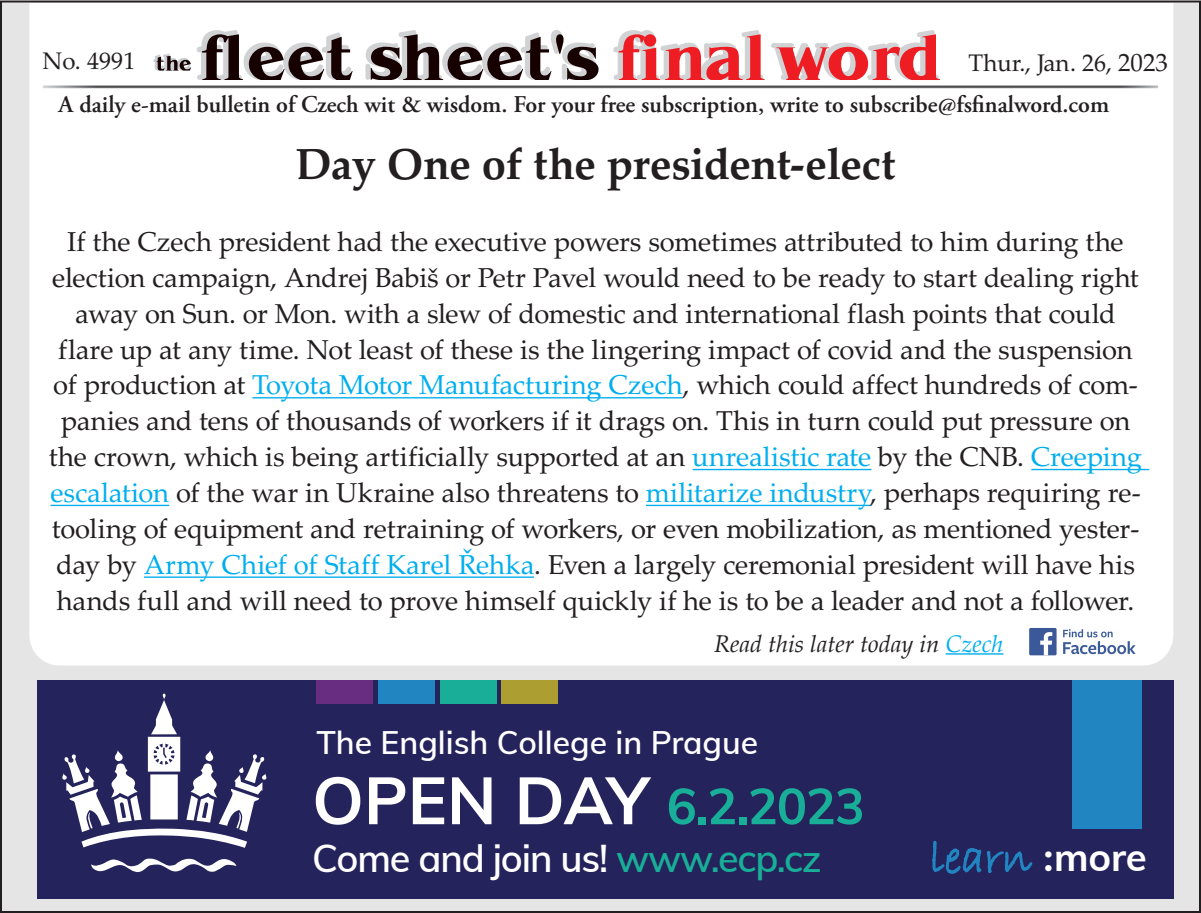
<style>
.page{position:relative;width:1201px;height:913px;background:#fff}
.page>*{position:absolute;margin:0;border:0;box-sizing:border-box;transform-origin:0 0}
.t1{font:700 50px "Muli";color:#18ae98}
.t2{font:46.8px "Bradley Hand ITC";color:#2185c2}
.t3{font:700 43.6px "Palatino LTCE";letter-spacing:-.01em;color:#231f20}
.t4{font:600 37.8px "Muli";letter-spacing:-.03em;color:#fff}
.t5{font:600 31.8px "Muli";color:#fff}
.t6{font:27.4px/35.8px "Palatino LTCE";letter-spacing:-.005em;color:#231f20;text-align:center}
.t7{font:600 24px "Adobe Garamond Pro";color:#231f20}
.t8{font:italic 24px "Palatino";color:#231f20}
.t9{font:24px "Palatino LTCE";letter-spacing:.005em;color:#231f20}
.s1{font-size:25px}
.s2{color:#00aeef}
.s3{font-size:65.8px;color:#fff}
.s4{color:#18ae98}
.s5{font-family:"Gotham Rounded";font-weight:700;font-size:36.2px;color:#fff}
.s6{font-family:"Muli";font-weight:700;font-size:38.4px;color:#fff}
</style>
<div class="page">
<div style="left:1px;top:1px;width:1198px;height:910px;background:#e5e5e5"></div>
<div style="left:28px;top:1px;width:1146px;height:665px;background:#fff"></div>
<img style="left:40px;top:83px;width:1120px;height:7px">
<svg style="left:153px;top:30px;width:446px;height:50px;background:#aaa3a4"></svg>
<svg style="left:611px;top:30px;width:328px;height:50px;background:#eda0a3"></svg>
<hr style="left:945px;top:653px;width:58px;height:1px;background:#00aeef">
<svg style="left:1062px;top:629px;width:73px;height:25px;background:#c8d1e2"></svg>
<div style="left:1028px;top:627px;width:28px;height:28px;background:#3b5998;border-radius:2px"></div>
<svg style="left:1040px;top:632px;width:12px;height:23px"></svg>
<hr style="left:252px;top:397px;width:430px;height:1px;background:#00aeef">
<hr style="left:692px;top:468px;width:179px;height:2px;background:#00aeef">
<hr style="left:1031px;top:468px;width:118px;height:2px;background:#00aeef">
<hr style="left:50px;top:504px;width:119px;height:2px;background:#00aeef">
<hr style="left:646px;top:504px;width:224px;height:2px;background:#00aeef">
<hr style="left:144px;top:576px;width:390px;height:1px;background:#00aeef">
<div style="left:37px;top:680px;width:1136px;height:218px;background:#25235b"></div>
<svg style="left:49px;top:693px;width:231px;height:184px;background:#53517d"></svg>
<div style="left:316px;top:680px;width:57px;height:23px;background:#682c81"></div>
<div style="left:378px;top:680px;width:57px;height:23px;background:#2185c2"></div>
<div style="left:439px;top:680px;width:57px;height:23px;background:#18ae98"></div>
<div style="left:501px;top:680px;width:57px;height:23px;background:#ad9e32"></div>
<div style="left:1072px;top:680px;width:69px;height:148px;background:#2185c2"></div>
<svg style="left:930px;top:830px;width:102px;height:53px;background:#24326b"></svg>
<p class="t9" style="left:42px;top:47px;width:94px">No. 4991</p>
<p class="t9" style="left:968px;top:49px;width:201px">Thur., Jan. 26, <span class="s1">2023</span></p>
<p class="t7" style="left:59px;top:90px;width:1051px">A daily e-mail bulletin of Czech wit &amp; wisdom. For your free subscription, write to subscribe@fsfinalword.com</p>
<p class="t3" style="left:295px;top:138px;width:601px">Day One of the president-elect</p>
<p class="t6" style="left:49px;top:224px;width:1094px">If the Czech president had the executive powers sometimes attributed to him during the election campaign, Andrej Babiš or Petr Pavel would need to be ready to start dealing right away on Sun. or Mon. with a slew of domestic and international flash points that could flare up at any time. Not least of these is the lingering impact of covid and the suspension of production at <span class="s2">Toyota Motor Manufacturing Czech</span>, which could affect hundreds of com&shy;panies and tens of thousands of workers if it drags on. This in turn could put pressure on the crown, which is being artificially supported at an <span class="s2">unrealistic rate</span> by the CNB. <span class="s2">Creeping escalation</span> of the war in Ukraine also threatens to <span class="s2">militarize industry</span>, perhaps requiring re&shy;tooling of equipment and retraining of workers, or even mobilization, as mentioned yester&shy;day by <span class="s2">Army Chief of Staff Karel Řehka</span>. Even a largely ceremonial president will have his hands full and will need to prove himself quickly if he is to be a leader and not a follower.</p>
<p class="t8" style="left:714px;top:623px;width:291px">Read this later today in <span class="s2">Czech</span></p>
<p class="t5" style="left:316px;top:719px;width:443px">The English College in Prague</p>
<p class="t1" style="left:312px;top:769px;width:554px"><span class="s3">OPEN DAY</span> 6.2.2023</p>
<p class="t4" style="left:312px;top:830px;width:511px">Come and join us! <span class="s4">www.ecp.cz</span></p>
<p class="t2" style="left:930px;top:827px;width:218px">learn <span class="s5">:</span><span class="s6">more</span></p>
</div>
